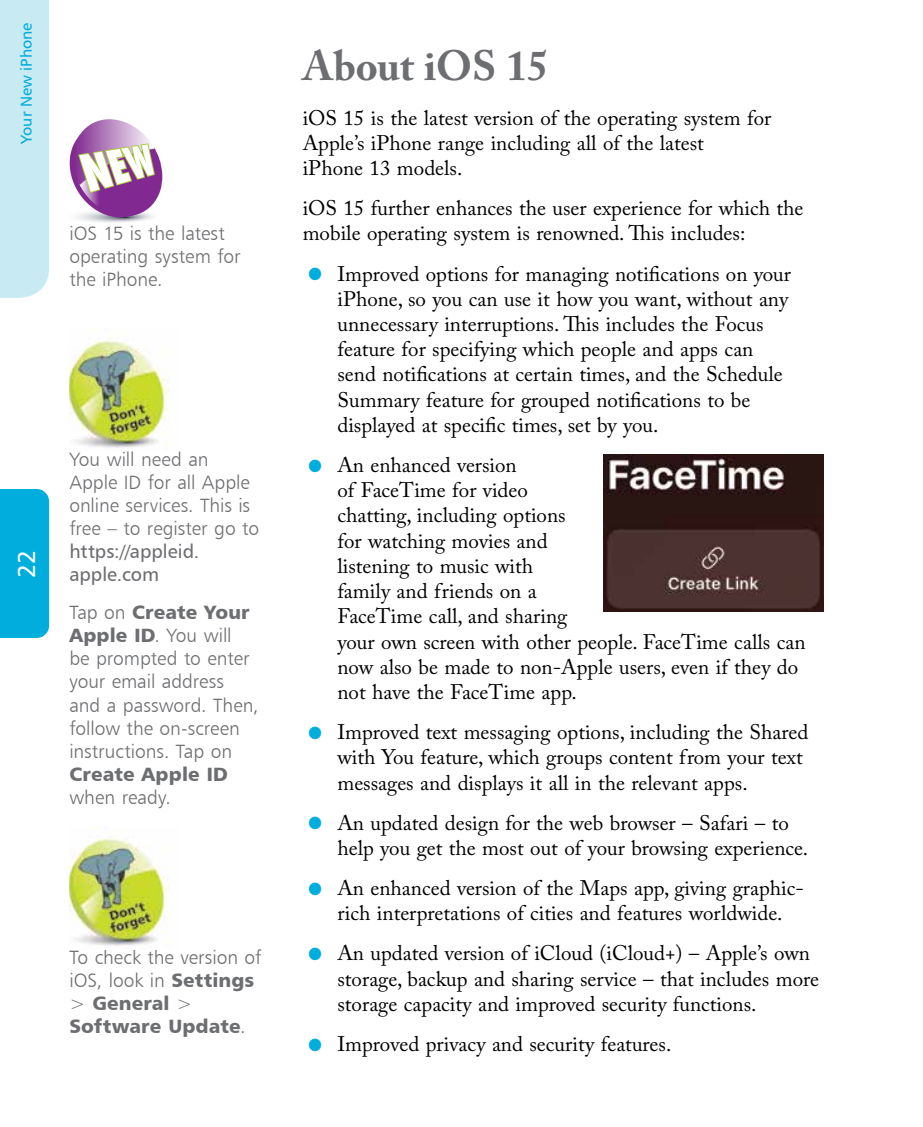
<style>
.page{position:relative;width:923px;height:1127px;background:#fff}
.page>*{position:absolute;margin:0;border:0;box-sizing:border-box;transform-origin:0 0}
.t1{font:700 42px "Adobe Caslon Pro";letter-spacing:-.005em;color:#6d6e71}
.t2{font:24.5px "Humanist 777 BT Roman B";color:#fff}
.t3{font:21px/25.2px "Adobe Caslon Pro";color:#000}
.t4{font:19.25px/23.1px "Humanist 777 BT Light B";color:#6d6e71}
.t5{font:19.25px/23.1px "Humanist 777 BT Black B";letter-spacing:.005em;color:#6d6e71}
.t6{font:19.25px/23.1px "Humanist 777 BT Roman B";color:#6d6e71}
.t7{font:15.75px "Humanist 777 BT Roman B";color:#00addc}
.s1{font-family:"Humanist 777 BT Light B"}
.s2{font-family:"Humanist 777 BT Black B"}
.s3{font-family:"Humanist 777 BT Roman B";font-size:42px;color:#00addc}
</style>
<div class="page">
<div style="left:0;top:489px;width:49px;height:148px;background:#00addc"></div>
<div style="left:0;top:0;width:49px;height:298px;background:#c8eaf3"></div>
<img style="left:69px;top:836px;width:100px;height:110px">
<svg style="left:70px;top:119px;width:92px;height:104px"></svg>
<img style="left:603px;top:454px;width:220px;height:157px">
<img style="left:69px;top:338px;width:100px;height:110px">
<p class="t7" style="left:17px;top:143px;width:122px;rotate:-90deg">Your New iPhone</p>
<p class="t4" style="left:69px;top:221px;width:173px">iOS 15 is the latest operating system for the iPhone.</p>
<p class="t2" style="left:12px;top:577px;width:30px;rotate:-90deg">22</p>
<p class="t4" style="left:69px;top:447px;width:191px">You will need an<br>Apple ID for all Apple online services. This is free – to register go to</p>
<p class="t6" style="left:69px;top:539px;width:132px">https://appleid. apple.com</p>
<p class="t5" style="left:69px;top:600px;width:182px"><span class="s1">Tap on</span> Create Your</p>
<p class="t4" style="left:69px;top:623px;width:191px"><span class="s2">Apple ID</span>. You will<br>be prompted to enter your email address and a password. Then, follow the on-screen instructions. Tap on</p>
<p class="t5" style="left:69px;top:761px;width:160px">Create Apple ID</p>
<p class="t4" style="left:69px;top:785px;width:103px">when ready.</p>
<p class="t4" style="left:69px;top:945px;width:193px">To check the version of iOS, look in <span class="s2">Settings</span></p>
<p class="t5" style="left:69px;top:990px;width:178px"><span class="s1">&gt;</span> General <span class="s1">&gt;<br></span>Software Update<span class="s1">.</span></p>
<h1 class="t1" style="left:303px;top:41px;width:247px">About iOS 15</h1>
<p class="t3" style="left:303px;top:105px;width:470px">iOS 15 is the latest version of the operating system for<br>Apple’s iPhone range including all of the latest<br>iPhone 13 models.</p>
<p class="t3" style="left:303px;top:195px;width:502px">iOS 15 further enhances the user experience for which the mobile operating system is renowned. This includes:</p>
<p class="t3" style="left:337px;top:260px;width:455px;text-indent:-35px"><span class="s3">•</span> Improved options for managing notifications on your iPhone, so you can use it how you want, without any unnecessary interruptions. This includes the Focus feature for specifying which people and apps can send notifications at certain times, and the Schedule Summary feature for grouped notifications to be displayed at specific times, set by you.</p>
<p class="t3" style="left:337px;top:452px;width:470px;text-indent:-35px"><span class="s3">•</span> An enhanced version<br>of FaceTime for video<br>chatting, including options<br>for watching movies and<br>listening to music with<br>family and friends on a<br>FaceTime call, and sharing<br>your own screen with other people. FaceTime calls can now also be made to non-Apple users, even if they do not have the FaceTime app.</p>
<p class="t3" style="left:337px;top:719px;width:472px;text-indent:-35px"><span class="s3">•</span> Improved text messaging options, including the Shared with You feature, which groups content from your text messages and displays it all in the relevant apps.</p>
<p class="t3" style="left:337px;top:809px;width:472px;text-indent:-35px"><span class="s3">•</span> An updated design for the web browser – Safari – to help you get the most out of your browsing experience.</p>
<p class="t3" style="left:337px;top:874px;width:468px;text-indent:-35px"><span class="s3">•</span> An enhanced version of the Maps app, giving graphic&shy;rich interpretations of cities and features worldwide.</p>
<p class="t3" style="left:337px;top:940px;width:483px;text-indent:-35px"><span class="s3">•</span> An updated version of iCloud (iCloud+) – Apple’s own storage, backup and sharing service – that includes more storage capacity and improved security functions.</p>
<p class="t3" style="left:303px;top:1030px;width:370px"><span class="s3">•</span> Improved privacy and security features.</p>
</div>
